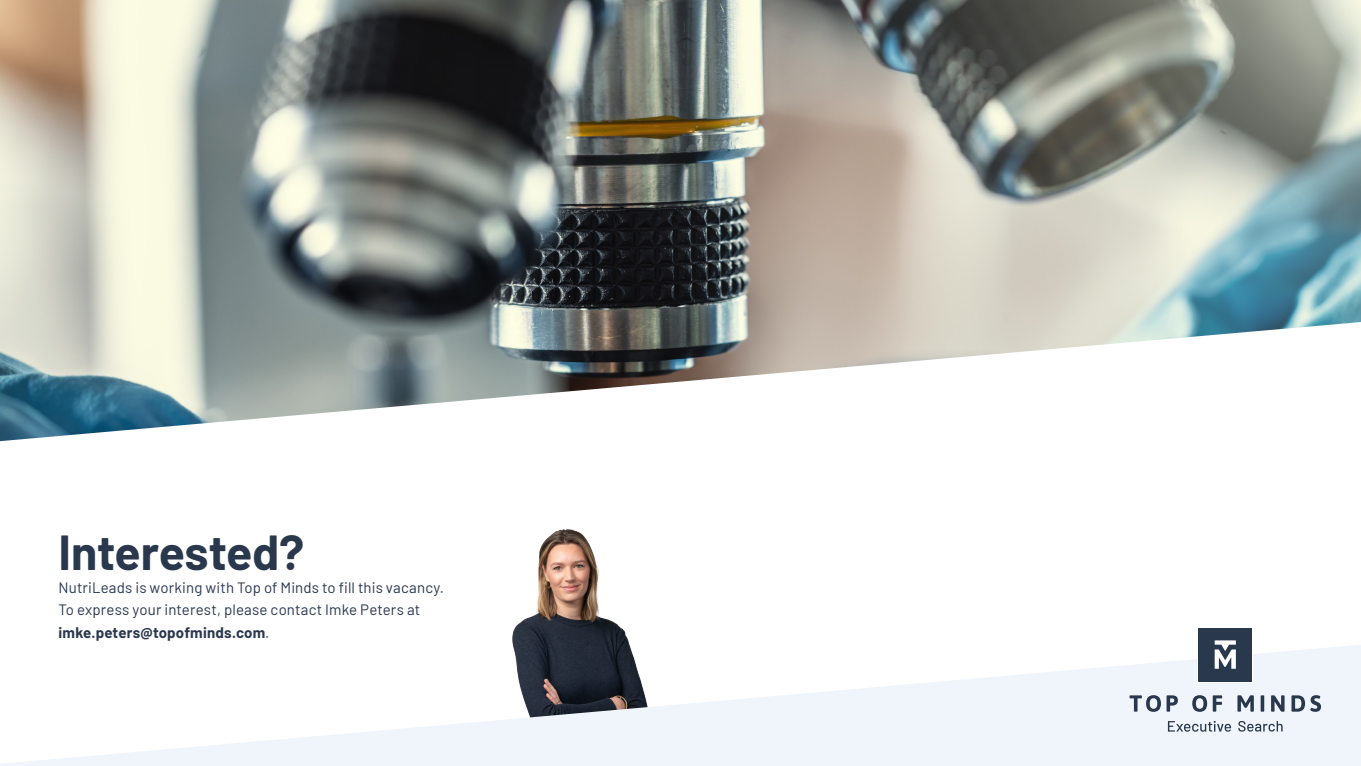
<style>
.page{position:relative;width:1361px;height:766px;background:#fff}
.page>*{position:absolute;margin:0;border:0;box-sizing:border-box;transform-origin:0 0}
.t1{font:700 48px "Barlow";letter-spacing:-.005em;color:#2a384e}
.t2{font:15px "Barlow";letter-spacing:.01em;color:#2a384e}
.t3{font:700 15px "Barlow";letter-spacing:.01em;color:#2a384e}
.s1{font-weight:400}
</style>
<div class="page">
<img style="left:0;top:0;width:1361px;height:322px">
<svg style="left:0;top:322px;width:1361px;height:120px"></svg>
<img style="left:512px;top:529px;width:118px;height:115px">
<svg style="left:0;top:644px;width:1361px;height:121px;fill:#eff5fa"></svg>
<svg style="left:1197px;top:644px;width:56px;height:38px"></svg>
<div style="left:1198px;top:627px;width:54px;height:54px;background:#2a384e"></div>
<svg style="left:1214px;top:640px;width:22px;height:28px"></svg>
<svg style="left:1129px;top:695px;width:49px;height:16px"></svg>
<svg style="left:1192px;top:695px;width:30px;height:16px"></svg>
<svg style="left:1237px;top:695px;width:17px;height:16px"></svg>
<svg style="left:1260px;top:695px;width:4px;height:16px"></svg>
<svg style="left:1271px;top:695px;width:13px;height:16px"></svg>
<svg style="left:1291px;top:695px;width:30px;height:16px"></svg>
<svg style="left:1168px;top:720px;width:63px;height:11px"></svg>
<svg style="left:1238px;top:720px;width:44px;height:11px"></svg>
<p class="t1" style="left:58px;top:517px;width:247px">Interested?</p>
<p class="t2" style="left:58px;top:576px;width:387px">NutriLeads is working with Top of Minds to fill this vacancy.</p>
<p class="t2" style="left:58px;top:599px;width:363px">To express your interest, please contact Imke Peters at</p>
<p class="t3" style="left:58px;top:621px;width:212px">imke.peters@topofminds.com<span class="s1">.</span></p>
</div>
